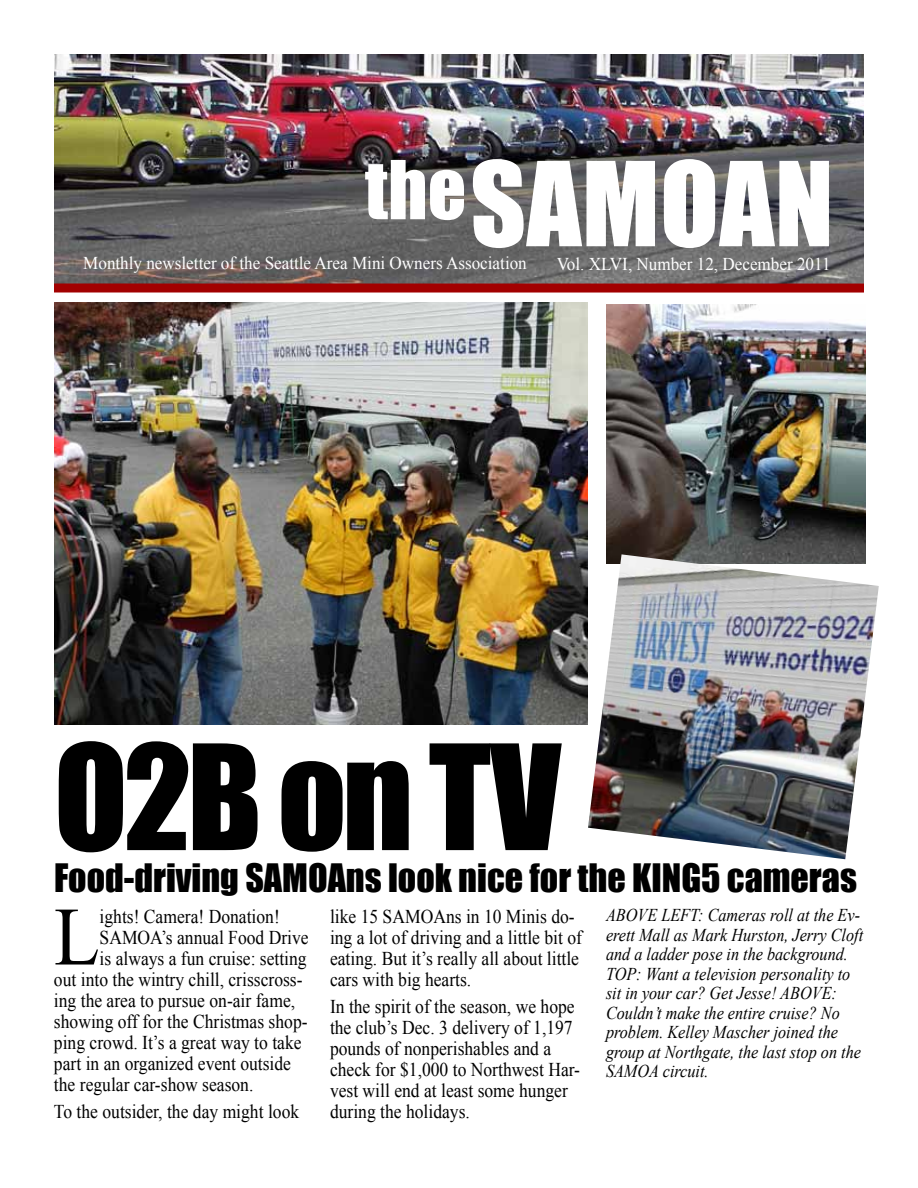
<style>
.page{position:relative;width:918px;height:1188px;background:#fff}
.page>*{position:absolute;margin:0;border:0;box-sizing:border-box;transform-origin:0 0}
.t1{font:135px "Impact";letter-spacing:-.03em;color:#000}
.t2{font:108px "Impact";letter-spacing:.005em;color:#fff}
.t3{font:82.95px "Times New Roman";color:#000;scale:.9 1}
.t4{font:36px "Impact";color:#000}
.t5{font:19.5px/21px "Times New Roman";color:#000;scale:.9 1}
.t6{font:italic 18px/19.5px "Times New Roman";color:#000;scale:.9 1}
.t7{font:18px "Times New Roman";color:#fff;scale:.95 1}
</style>
<div class="page">
<img style="left:54px;top:54px;width:810px;height:230px">
<div style="left:54px;top:284px;width:810px;height:9px;background:#a20000"></div>
<img style="left:54px;top:302px;width:534px;height:422px">
<img style="left:606px;top:304px;width:259px;height:250px">
<img style="left:588px;top:554px;width:291px;height:305px">
<h2 class="t2" style="left:365px;top:120px;width:470px"><sup>the</sup>SAMOAN</h2>
<p class="t7" style="left:83px;top:251px;width:468px">Monthly newsletter of the Seattle Area Mini Owners Association</p>
<p class="t7" style="left:557px;top:252px;width:290px">Vol. XLVI, Number 12, December 2011</p>
<h1 class="t1" style="left:54px;top:692px;width:508px">O2B on TV</h1>
<h3 class="t4" style="left:54px;top:850px;width:804px">Food-driving SAMOAns look nice for the KING5 cameras</h3>
<h3 class="t3" style="left:54px;top:881px;width:52px">L</h3>
<p class="t5" style="left:100px;top:905px;width:202px">ights! Camera! Donation!</p>
<p class="t5" style="left:100px;top:926px;width:234px">SAMOA’s annual Food Drive</p>
<p class="t5" style="left:100px;top:947px;width:232px">is always a fun cruise: setting</p>
<p class="t5" style="left:54px;top:968px;width:278px">out into the wintry chill, crisscross-</p>
<p class="t5" style="left:54px;top:989px;width:270px">ing the area to pursue on-air fame,</p>
<p class="t5" style="left:54px;top:1010px;width:283px">showing off for the Christmas shop-</p>
<p class="t5" style="left:54px;top:1031px;width:277px">ping crowd. It’s a great way to take</p>
<p class="t5" style="left:54px;top:1052px;width:265px">part in an organized event outside</p>
<p class="t5" style="left:54px;top:1073px;width:223px">the regular car-show season.</p>
<p class="t5" style="left:54px;top:1100px;width:274px">To the outsider, the day might look</p>
<p class="t5" style="left:330px;top:905px;width:282px">like 15 SAMOAns in 10 Minis do&shy;ing a lot of driving and a little bit of eating. But it’s really all about little cars with big hearts.</p>
<p class="t5" style="left:330px;top:995px;width:279px">In the spirit of the season, we hope the club’s Dec. 3 delivery of 1,197 pounds of nonperishables and a check for $1,000 to Northwest Har&shy;vest will end at least some hunger during the holidays.</p>
<p class="t6" style="left:606px;top:905px;width:287px">ABOVE LEFT: Cameras roll at the Ev&shy;erett Mall as Mark Hurston, Jerry Cloft and a ladder pose in the background.<br>TOP: Want a television personality to sit in your car? Get Jesse! ABOVE:<br>Couldn’t make the entire cruise? No problem. Kelley Mascher joined the group at Northgate, the last stop on the SAMOA circuit.</p>
</div>
